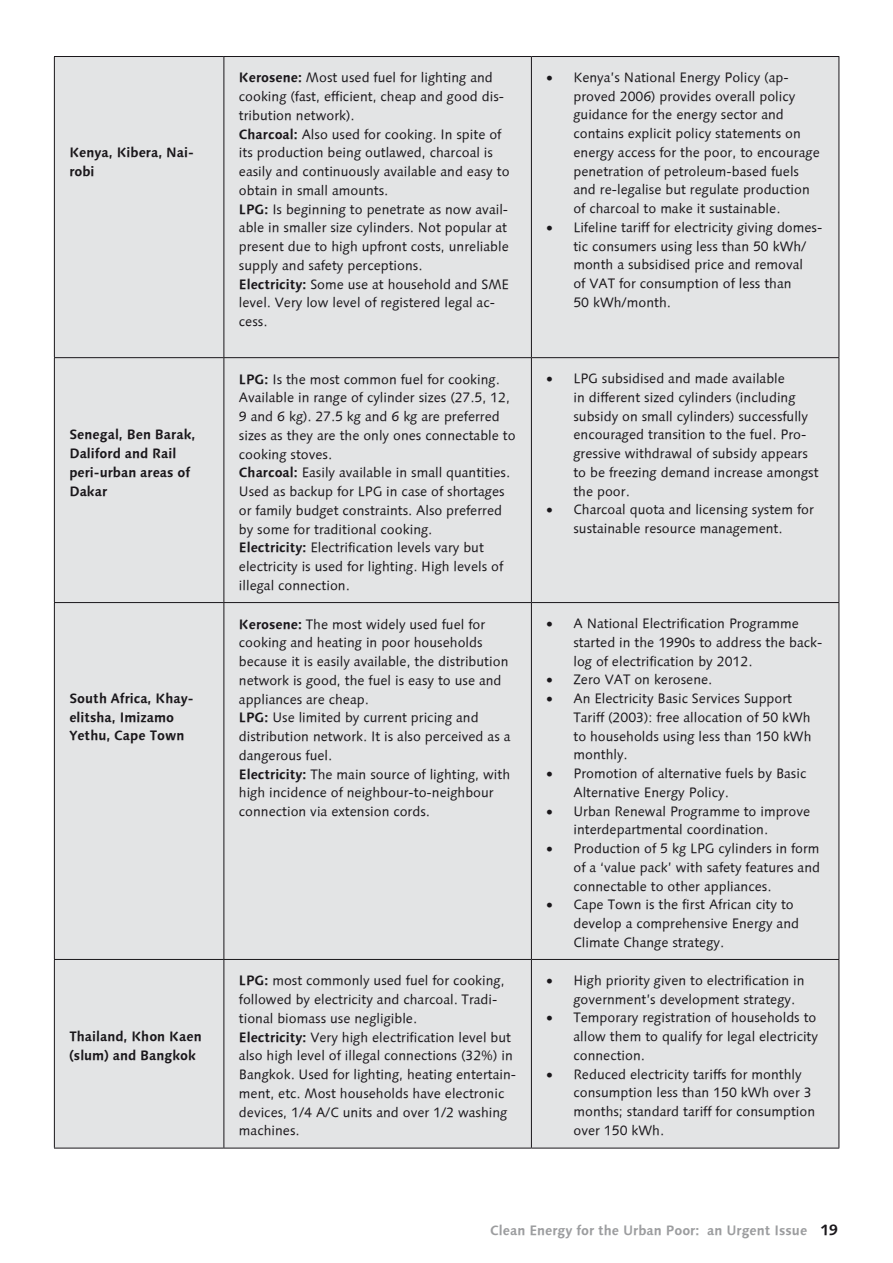
<style>
.page{position:relative;width:893px;height:1263px;background:#fff}
.page>*{position:absolute;margin:0;border:0;box-sizing:border-box;transform-origin:0 0}
.t1{font:13.5px/18.8px "Linotype Syntax";color:#1a171b}
.t2{font:700 13.5px/18.8px "Linotype Syntax";color:#1a171b}
.t3{font:700 13.5px "Linotype Syntax";color:#9c9d9f}
.s1{font-weight:700}
.s2{font-size:15px;color:#1a171b}
</style>
<div class="page">
<div style="left:55px;top:57px;width:783px;height:1091px;background:#e3e4e5"></div>
<hr style="left:54px;top:56px;width:170px;height:1px;background:#1a171b">
<hr style="left:54px;top:57px;width:1px;height:300px;background:#1a171b">
<hr style="left:224px;top:56px;width:307px;height:1px;background:#1a171b">
<hr style="left:224px;top:57px;width:1px;height:300px;background:#1a171b">
<hr style="left:531px;top:56px;width:308px;height:1px;background:#1a171b">
<hr style="left:531px;top:57px;width:1px;height:300px;background:#1a171b">
<hr style="left:838px;top:57px;width:1px;height:300px;background:#1a171b">
<hr style="left:54px;top:357px;width:170px;height:1px;background:#1a171b">
<hr style="left:54px;top:358px;width:1px;height:244px;background:#1a171b">
<hr style="left:224px;top:357px;width:307px;height:1px;background:#1a171b">
<hr style="left:224px;top:358px;width:1px;height:244px;background:#1a171b">
<hr style="left:531px;top:357px;width:308px;height:1px;background:#1a171b">
<hr style="left:531px;top:358px;width:1px;height:244px;background:#1a171b">
<hr style="left:838px;top:358px;width:1px;height:244px;background:#1a171b">
<hr style="left:54px;top:602px;width:170px;height:1px;background:#1a171b">
<hr style="left:54px;top:603px;width:1px;height:356px;background:#1a171b">
<hr style="left:224px;top:602px;width:307px;height:1px;background:#1a171b">
<hr style="left:224px;top:603px;width:1px;height:356px;background:#1a171b">
<hr style="left:531px;top:602px;width:308px;height:1px;background:#1a171b">
<hr style="left:531px;top:603px;width:1px;height:356px;background:#1a171b">
<hr style="left:838px;top:603px;width:1px;height:356px;background:#1a171b">
<hr style="left:54px;top:959px;width:170px;height:1px;background:#1a171b">
<hr style="left:54px;top:960px;width:1px;height:188px;background:#1a171b">
<hr style="left:224px;top:959px;width:307px;height:1px;background:#1a171b">
<hr style="left:224px;top:960px;width:1px;height:188px;background:#1a171b">
<hr style="left:531px;top:959px;width:308px;height:1px;background:#1a171b">
<hr style="left:531px;top:960px;width:1px;height:188px;background:#1a171b">
<hr style="left:838px;top:960px;width:1px;height:188px;background:#1a171b">
<hr style="left:54px;top:1148px;width:170px;height:1px;background:#1a171b">
<hr style="left:224px;top:1148px;width:307px;height:1px;background:#1a171b">
<hr style="left:531px;top:1148px;width:308px;height:1px;background:#1a171b">
<p class="t2" style="left:69px;top:143px;width:126px">Kenya, Kibera, Nai&shy;robi</p>
<p class="t2" style="left:69px;top:425px;width:128px">Senegal, Ben Barak,<br>Daliford and Rail peri-urban areas of<br>Dakar</p>
<p class="t2" style="left:69px;top:689px;width:126px">South Africa, Khay&shy;elitsha, Imizamo<br>Yethu, Cape Town</p>
<p class="t2" style="left:69px;top:1027px;width:134px">Thailand, Khon Kaen (slum) and Bangkok</p>
<p class="t1" style="left:239px;top:68px;width:272px"><span class="s1">Kerosene:</span> Most used fuel for lighting and cooking (fast, efficient, cheap and good dis&shy;tribution network).<br><span class="s1">Charcoal:</span> Also used for cooking. In spite of its production being outlawed, charcoal is easily and continuously available and easy to obtain in small amounts.<br><span class="s1">LPG:</span> Is beginning to penetrate as now avail&shy;able in smaller size cylinders. Not popular at present due to high upfront costs, unreliable supply and safety perceptions.<br><span class="s1">Electricity:</span> Some use at household and SME level. Very low level of registered legal ac&shy;cess.</p>
<p class="t1" style="left:573px;top:68px;width:248px;text-indent:-27px">• Kenya’s National Energy Policy (ap&shy;proved 2006) provides overall policy guidance for the energy sector and contains explicit policy statements on energy access for the poor, to encourage penetration of petroleum-based fuels and re-legalise but regulate production of charcoal to make it sustainable.</p>
<p class="t1" style="left:573px;top:218px;width:250px;text-indent:-27px">• Lifeline tariff for electricity giving domes&shy;tic consumers using less than 50 kWh/ month a subsidised price and removal<br>of VAT for consumption of less than<br>50 kWh/month.</p>
<p class="t1" style="left:239px;top:370px;width:278px"><span class="s1">LPG:</span> Is the most common fuel for cooking.<br>Available in range of cylinder sizes (27.5, 12, 9 and 6 kg). 27.5 kg and 6 kg are preferred sizes as they are the only ones connectable to cooking stoves.<br><span class="s1">Charcoal:</span> Easily available in small quantities.<br>Used as backup for LPG in case of shortages or family budget constraints. Also preferred by some for traditional cooking.<br><span class="s1">Electricity:</span> Electrification levels vary but electricity is used for lighting. High levels of illegal connection.</p>
<p class="t1" style="left:573px;top:369px;width:247px;text-indent:-27px">• LPG subsidised and made available<br>in different sized cylinders (including subsidy on small cylinders) successfully encouraged transition to the fuel. Pro&shy;gressive withdrawal of subsidy appears to be freezing demand increase amongst the poor.</p>
<p class="t1" style="left:546px;top:500px;width:269px;text-align:center">• Charcoal quota and licensing system for sustainable resource management.</p>
<p class="t1" style="left:239px;top:615px;width:273px"><span class="s1">Kerosene:</span> The most widely used fuel for cooking and heating in poor households because it is easily available, the distribution network is good, the fuel is easy to use and appliances are cheap.<br><span class="s1">LPG:</span> Use limited by current pricing and distribution network. It is also perceived as a dangerous fuel.<br><span class="s1">Electricity:</span> The main source of lighting, with high incidence of neighbour-to-neighbour connection via extension cords.</p>
<p class="t1" style="left:573px;top:614px;width:251px;text-indent:-27px">• A National Electrification Programme started in the 1990s to address the back&shy;log of electrification by 2012.</p>
<p class="t1" style="left:546px;top:670px;width:167px">• Zero VAT on kerosene.</p>
<p class="t1" style="left:573px;top:689px;width:240px;text-indent:-27px">• An Electricity Basic Services Support<br>Tariff (2003): free allocation of 50 kWh to households using less than 150 kWh monthly.</p>
<p class="t1" style="left:573px;top:764px;width:234px;text-indent:-27px">• Promotion of alternative fuels by Basic<br>Alternative Energy Policy.</p>
<p class="t1" style="left:573px;top:802px;width:238px;text-indent:-27px">• Urban Renewal Programme to improve interdepartmental coordination.</p>
<p class="t1" style="left:573px;top:839px;width:248px;text-align:justify;text-indent:-27px">• Production of 5 kg LPG cylinders in form of a ‘value pack’ with safety features and connectable to other appliances.</p>
<p class="t1" style="left:573px;top:895px;width:227px;text-indent:-27px">• Cape Town is the first African city to develop a comprehensive Energy and<br>Climate Change strategy.</p>
<p class="t1" style="left:239px;top:971px;width:279px"><span class="s1">LPG:</span> most commonly used fuel for cooking, followed by electricity and charcoal. Tradi&shy;tional biomass use negligible.<br><span class="s1">Electricity:</span> Very high electrification level but also high level of illegal connections (32%) in Bangkok. Used for lighting, heating entertain&shy;ment, etc. Most households have electronic devices, 1/4 A/C units and over 1/2 washing machines.</p>
<p class="t1" style="left:573px;top:971px;width:233px;text-indent:-27px">• High priority given to electrification in government’s development strategy.</p>
<p class="t1" style="left:573px;top:1008px;width:246px;text-align:justify;text-indent:-27px">• Temporary registration of households to allow them to qualify for legal electricity connection.</p>
<p class="t1" style="left:573px;top:1065px;width:243px;text-indent:-27px">• Reduced electricity tariffs for monthly consumption less than 150 kWh over 3 months; standard tariff for consumption over 150 kWh.</p>
<p class="t3" style="left:490px;top:1222px;width:349px">Clean Energy for the Urban Poor: an Urgent Issue <span class="s2">19</span></p>
</div>
